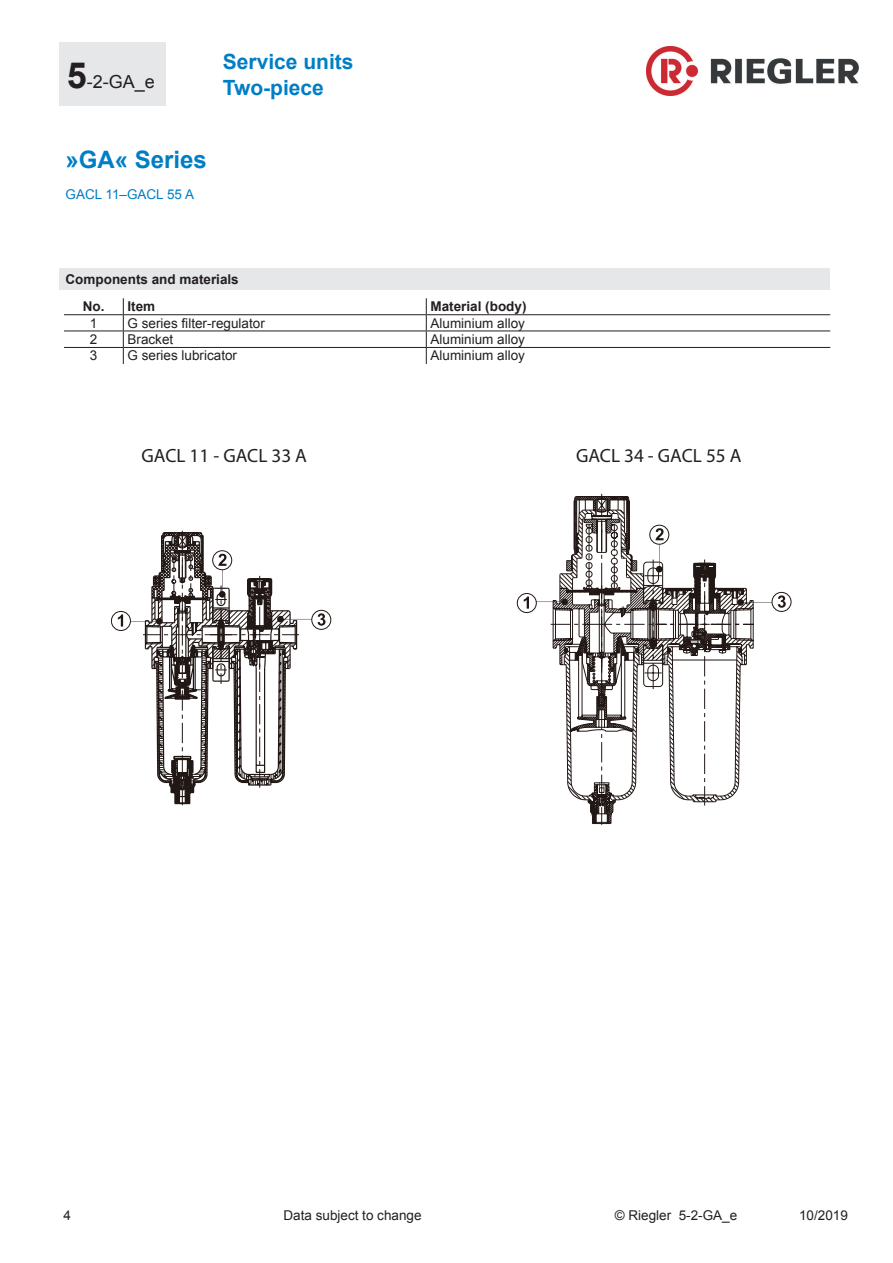
<style>
.page{position:relative;width:893px;height:1263px;background:#fff}
.page>*{position:absolute;margin:0;border:0;box-sizing:border-box;transform-origin:0 0}
.t1{font:700 24px "Arial";color:#007ec5}
.t2{font:700 21px/25.2px "Arial";color:#007ec5}
.t3{font:19.2px "Myriad Pro";color:#231f20}
.t4{font:18px "Arial";color:#231f20}
.t5{font:13.5px "Arial";color:#231f20}
.t6{font:700 13.5px/27.6px "Arial";color:#231f20}
.t7{font:13.5px "Arial";color:#007ec5}
.s1{font-weight:700;font-size:36px}
</style>
<div class="page">
<div style="left:60px;top:43px;width:106px;height:63px;background:#e6e7e9"></div>
<img style="left:647px;top:47px;width:212px;height:48px">
<div style="left:60px;top:268px;width:770px;height:22px;background:#e6e7e9"></div>
<hr style="left:64px;top:314px;width:59px;height:1px;background:#231f20">
<hr style="left:123px;top:314px;width:303px;height:1px;background:#231f20">
<hr style="left:426px;top:314px;width:404px;height:1px;background:#231f20">
<hr style="left:64px;top:331px;width:59px;height:1px;background:#231f20">
<hr style="left:123px;top:331px;width:303px;height:1px;background:#231f20">
<hr style="left:426px;top:331px;width:404px;height:1px;background:#231f20">
<hr style="left:64px;top:347px;width:59px;height:1px;background:#231f20">
<hr style="left:123px;top:347px;width:303px;height:1px;background:#231f20">
<svg style="left:123px;top:298px;width:1px;height:66px"></svg>
<hr style="left:426px;top:347px;width:404px;height:1px;background:#231f20">
<svg style="left:426px;top:298px;width:1px;height:66px"></svg>
<svg style="left:517px;top:493px;width:274px;height:332px"></svg>
<div style="left:111px;top:611px;width:20px;height:20px;border:1px solid #211815;border-radius:50%"></div>
<svg style="left:118px;top:614px;width:5px;height:12px"></svg>
<div style="left:312px;top:610px;width:19px;height:20px;border:1px solid #211815;border-radius:50%"></div>
<svg style="left:318px;top:613px;width:7px;height:13px"></svg>
<svg style="left:130px;top:530px;width:182px;height:276px"></svg>
<h3 class="t4" style="left:67px;top:69px;width:90px"><span class="s1">5</span>-2-GA_e</h3>
<h2 class="t2" style="left:223px;top:50px;width:132px">Service units<br>Two-piece</h2>
<h1 class="t1" style="left:66px;top:144px;width:143px">»GA« Series</h1>
<p class="t7" style="left:66px;top:185px;width:130px">GACL 11–GACL 55 A</p>
<p class="t6" style="left:83px;top:266px;width:158px;text-indent:-17px">Components and materials<br>No. Item</p>
<p class="t6" style="left:431px;top:293px;width:98px">Material (body)</p>
<p class="t5" style="left:90px;top:314px;width:9px">1</p>
<p class="t5" style="left:128px;top:314px;width:139px">G series filter-regulator</p>
<p class="t5" style="left:431px;top:314px;width:96px">Aluminium alloy</p>
<p class="t5" style="left:90px;top:330px;width:9px">2</p>
<p class="t5" style="left:128px;top:330px;width:47px">Bracket</p>
<p class="t5" style="left:431px;top:330px;width:96px">Aluminium alloy</p>
<p class="t5" style="left:90px;top:347px;width:9px">3</p>
<p class="t5" style="left:128px;top:347px;width:111px">G series lubricator</p>
<p class="t5" style="left:431px;top:347px;width:96px">Aluminium alloy</p>
<h3 class="t3" style="left:141px;top:444px;width:167px">GACL 11 - GACL 33 A</h3>
<h3 class="t3" style="left:576px;top:444px;width:167px">GACL 34 - GACL 55 A</h3>
<p class="t5" style="left:63px;top:1207px;width:9px">4</p>
<p class="t5" style="left:283px;top:1207px;width:140px">Data subject to change</p>
<p class="t5" style="left:615px;top:1207px;width:124px">© Riegler 5-2-GA_e</p>
<p class="t5" style="left:799px;top:1207px;width:50px">10/2019</p>
</div>
